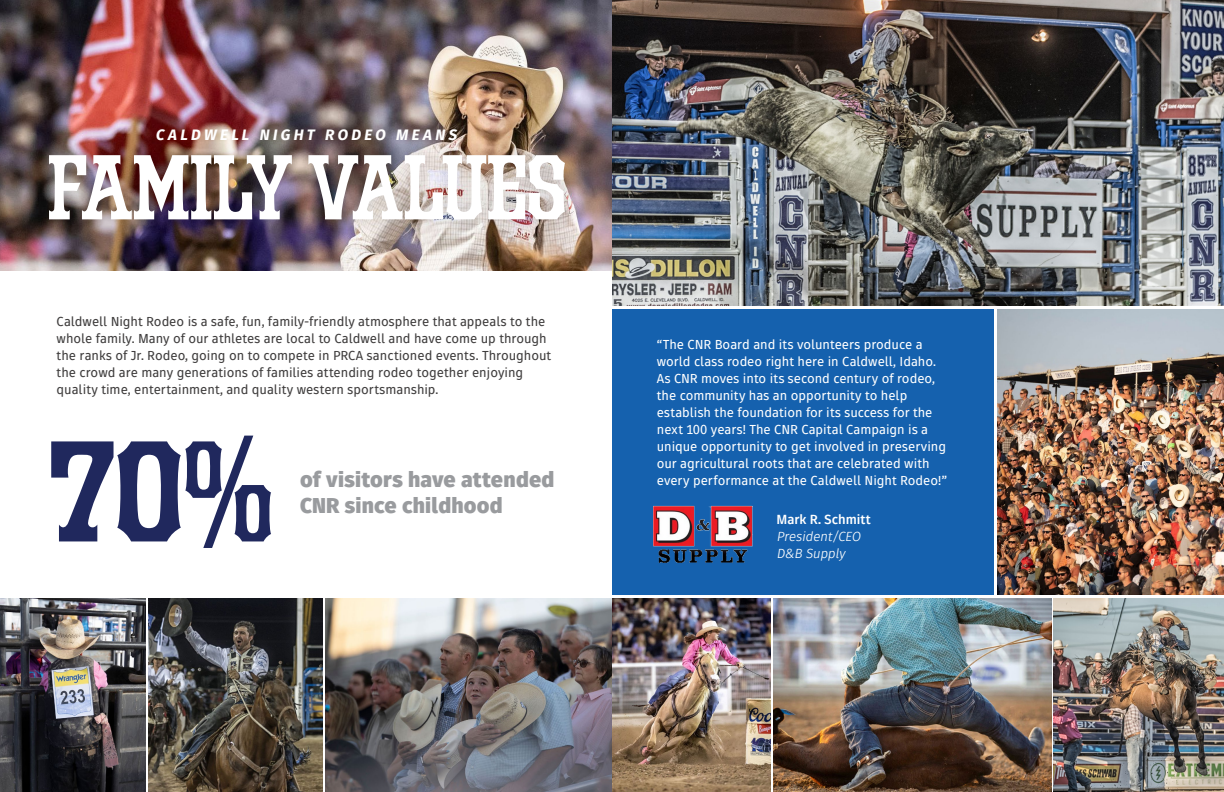
<style>
.page{position:relative;width:1224px;height:792px;background:#fff}
.page>*{position:absolute;margin:0;border:0;box-sizing:border-box;transform-origin:0 0}
.t1{font:900 21.4px/26.5px "Fuse";letter-spacing:.01em;color:#999b9e}
.t2{font:italic 800 15px "Fuse";letter-spacing:.22em;color:#fff}
.t3{font:italic 13.2px/17.1px "Fuse";letter-spacing:-.01em;color:#fff}
.t4{font:700 13.2px "Fuse";letter-spacing:.005em;color:#fff}
.t5{font:13px/17px "Fuse";color:#fff}
.t6{font:13px/17px "Fuse";letter-spacing:-.005em;color:#3f3d3d}
</style>
<div class="page">
<img style="left:612px;top:0;width:612px;height:306px">
<img style="left:773px;top:598px;width:278px;height:194px">
<img style="left:326px;top:598px;width:445px;height:194px">
<img style="left:149px;top:598px;width:174px;height:194px">
<img style="left:0;top:598px;width:146px;height:194px">
<img style="left:997px;top:310px;width:227px;height:285px">
<div style="left:612px;top:310px;width:382px;height:285px;background:#1561ae"></div>
<img style="left:0;top:0;width:612px;height:270px">
<div style="left:34px;top:140px;width:545px;height:94px;background:#000;opacity:.17"></div>
<img style="left:49px;top:155px;width:516px;height:64px">
<svg style="left:51px;top:436px;width:220px;height:112px"></svg>
<img style="left:1054px;top:598px;width:170px;height:194px">
<img style="left:653px;top:505px;width:100px;height:42px">
<img style="left:659px;top:549px;width:88px;height:14px">
<p class="t2" style="left:155px;top:125px;width:303px">CALDWELL NIGHT RODEO MEANS</p>
<p class="t6" style="left:57px;top:313px;width:496px">Caldwell Night Rodeo is a safe, fun, family-friendly atmosphere that appeals to the whole family. Many of our athletes are local to Caldwell and have come up through the ranks of Jr. Rodeo, going on to compete in PRCA sanctioned events. Throughout the crowd are many generations of families attending rodeo together enjoying quality time, entertainment, and quality western sportsmanship.</p>
<h1 class="t1" style="left:300px;top:466px;width:256px">of visitors have attended<br>CNR since childhood</h1>
<p class="t5" style="left:657px;top:337px;width:292px">“The CNR Board and its volunteers produce a world class rodeo right here in Caldwell, Idaho.<br>As CNR moves into its second century of rodeo, the community has an opportunity to help establish the foundation for its success for the next 100 years! The CNR Capital Campaign is a unique opportunity to get involved in preserving our agricultural roots that are celebrated with every performance at the Caldwell Night Rodeo!”</p>
<p class="t4" style="left:776px;top:511px;width:96px">Mark R. Schmitt</p>
<p class="t3" style="left:776px;top:528px;width:86px">President/CEO<br>D&amp;B Supply</p>
</div>
